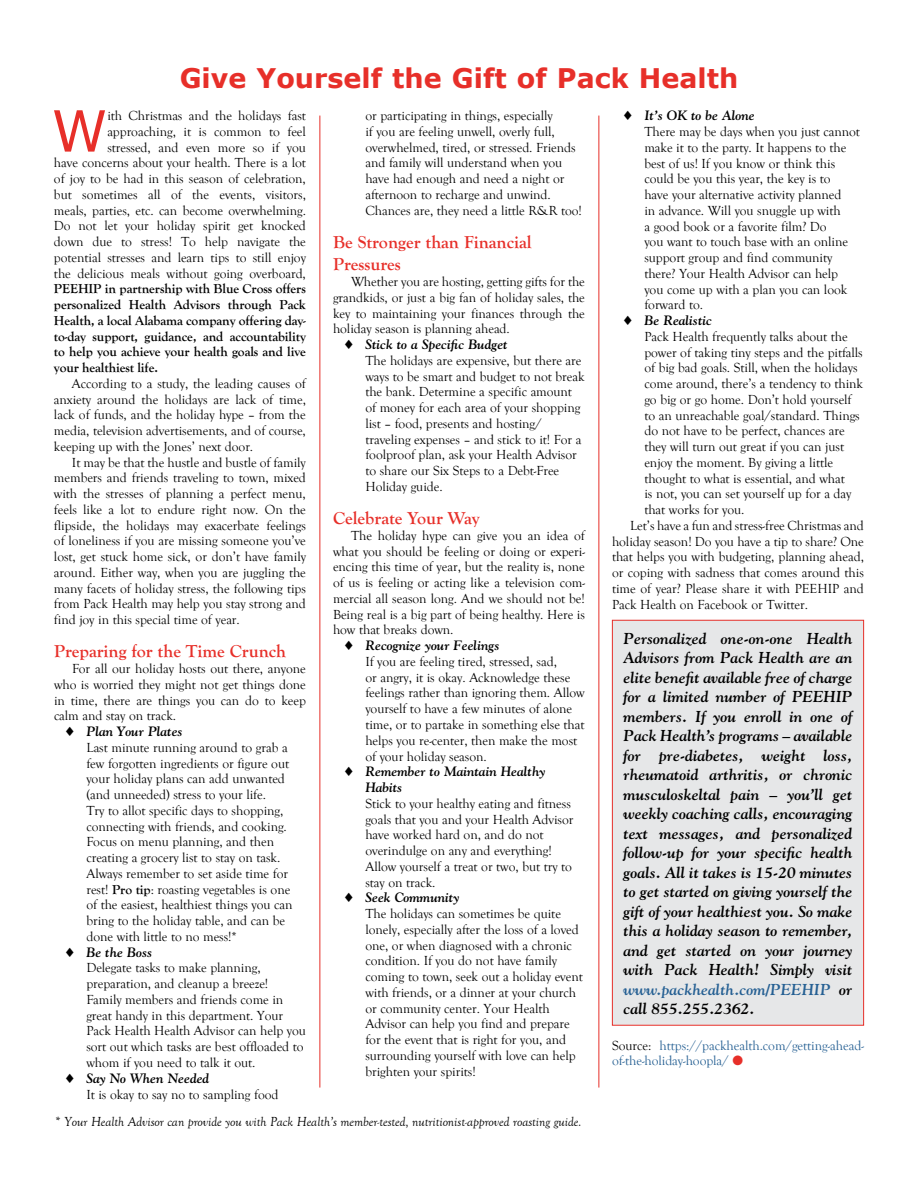
<style>
.page{position:relative;width:918px;height:1188px;background:#fff}
.page>*{position:absolute;margin:0;border:0;box-sizing:border-box;transform-origin:0 0}
.t1{font:56.85px "Verdana";color:#e72f29}
.t2{font:700 27px "Verdana";color:#e72f29}
.t3{font:700 18px/22.5px "Goudy Old Style T";color:#e72f29}
.t4{font:italic 700 15.75px/19.5px "Goudy";color:#000;text-align:justify}
.t5{font:13.5px/15.8px "Goudy Old Style T";letter-spacing:-.005em;color:#000}
.t6{font:700 13.5px/15.8px "Goudy Old Style T";letter-spacing:-.005em;color:#000;text-align:justify}
.t7{font:italic 700 13.5px/15.8px "Goudy";letter-spacing:-.005em;color:#000}
.t8{font:italic 13.5px "Goudy Old Style T";letter-spacing:-.005em;color:#000}
.t9{font:13.5px/15.8px "Goudy Old Style T";letter-spacing:-.005em;color:#266093}
.s1{font-weight:700}
.s2{color:#266093}
.s3{color:#000}
.s4{color:#e72f29}
</style>
<div class="page">
<hr style="left:320px;top:116px;width:1px;height:972px;background:#e72f29">
<hr style="left:598px;top:116px;width:1px;height:972px;background:#e72f29">
<div style="left:612px;top:620px;width:252px;height:405px;background:#e6e7e8"></div>
<div style="left:612px;top:620px;width:252px;height:406px;border:1px solid #e72f29"></div>
<h2 class="t2" style="left:180px;top:59px;width:560px">Give Yourself the Gift of Pack Health</h2>
<h1 class="t1" style="left:51px;top:95px;width:58px">W</h1>
<p class="t5" style="left:54px;top:108px;width:254px;text-align:right">ith Christmas and the holidays fast approaching, it is common to feel<br>stressed, and even more so if you<br>have concerns about your health. There is a lot of joy to be had in this season of celebration, but sometimes all of the events, visitors, meals, parties, etc. can become overwhelming.<br>Do not let your holiday spirit get knocked down due to stress! To help navigate the potential stresses and learn tips to still enjoy the delicious meals without going overboard,</p>
<p class="t6" style="left:54px;top:281px;width:253px">PEEHIP in partnership with Blue Cross offers personalized Health Advisors through Pack Health, a local Alabama company offering day&shy;to-day support, guidance, and accountability to help you achieve your health goals and live your healthiest life.</p>
<p class="t5" style="left:54px;top:376px;width:253px;text-align:justify;text-indent:18px">According to a study, the leading causes of anxiety around the holidays are lack of time, lack of funds, and the holiday hype – from the media, television advertisements, and of course, keeping up with the Jones’ next door.</p>
<p class="t5" style="left:54px;top:455px;width:253px;text-align:justify;text-indent:18px">It may be that the hustle and bustle of family members and friends traveling to town, mixed with the stresses of planning a perfect menu, feels like a lot to endure right now. On the flipside, the holidays may exacerbate feelings of loneliness if you are missing someone you’ve lost, get stuck home sick, or don’t have family around. Either way, when you are juggling the many facets of holiday stress, the following tips from Pack Health may help you stay strong and find joy in this special time of year.</p>
<h3 class="t3" style="left:54px;top:640px;width:233px">Preparing for the Time Crunch</h3>
<p class="t5" style="left:54px;top:661px;width:253px;text-align:justify;text-indent:18px">For all our holiday hosts out there, anyone who is worried they might not get things done in time, there are things you can do to keep calm and stay on track.</p>
<p class="t7" style="left:65px;top:723px;width:120px">♦ Plan Your Plates</p>
<p class="t5" style="left:86px;top:740px;width:208px">Last minute running around to grab a few forgotten ingredients or figure out your holiday plans can add unwanted (and unneeded) stress to your life.<br>Try to allot specific days to shopping, connecting with friends, and cooking.<br>Focus on menu planning, and then creating a grocery list to stay on task.<br>Always remember to set aside time for rest! <span class="s1">Pro tip</span>: roasting vegetables is one of the easiest, healthiest things you can bring to the holiday table, and can be done with little to no mess!*</p>
<p class="t7" style="left:65px;top:944px;width:89px">♦ Be the Boss</p>
<p class="t5" style="left:86px;top:960px;width:221px">Delegate tasks to make planning, preparation, and cleanup a breeze!<br>Family members and friends come in great handy in this department. Your Pack Health Health Advisor can help you sort out which tasks are best offloaded to whom if you need to talk it out.</p>
<p class="t7" style="left:65px;top:1070px;width:146px">♦ Say No When Needed</p>
<p class="t5" style="left:86px;top:1087px;width:194px">It is okay to say no to sampling food</p>
<p class="t5" style="left:365px;top:108px;width:218px">or participating in things, especially<br>if you are feeling unwell, overly full, overwhelmed, tired, or stressed. Friends and family will understand when you have had enough and need a night or afternoon to recharge and unwind.<br>Chances are, they need a little R&amp;R too!</p>
<h3 class="t3" style="left:333px;top:231px;width:200px">Be Stronger than Financial<br>Pressures</h3>
<p class="t5" style="left:333px;top:274px;width:253px;text-align:justify;text-indent:18px">Whether you are hosting, getting gifts for the grandkids, or just a big fan of holiday sales, the key to maintaining your finances through the holiday season is planning ahead.</p>
<p class="t7" style="left:344px;top:336px;width:165px">♦ Stick to a Specific Budget</p>
<p class="t5" style="left:365px;top:353px;width:221px">The holidays are expensive, but there are ways to be smart and budget to not break the bank. Determine a specific amount of money for each area of your shopping list – food, presents and hosting/ traveling expenses – and stick to it! For a foolproof plan, ask your Health Advisor to share our Six Steps to a Debt-Free Holiday guide.</p>
<h3 class="t3" style="left:333px;top:507px;width:148px">Celebrate Your Way</h3>
<p class="t5" style="left:333px;top:528px;width:254px;text-align:justify;text-indent:18px">The holiday hype can give you an idea of what you should be feeling or doing or experi&shy;encing this time of year, but the reality is, none of us is feeling or acting like a television com&shy;mercial all season long. And we should not be!<br>Being real is a big part of being healthy. Here is how that breaks down.</p>
<p class="t7" style="left:344px;top:637px;width:157px">♦ Recognize your Feelings</p>
<p class="t5" style="left:365px;top:654px;width:221px">If you are feeling tired, stressed, sad,<br>or angry, it is okay. Acknowledge these feelings rather than ignoring them. Allow yourself to have a few minutes of alone time, or to partake in something else that helps you re-center, then make the most of your holiday season.</p>
<p class="t7" style="left:365px;top:763px;width:182px;text-indent:-22px">♦ Remember to Maintain Healthy<br>Habits</p>
<p class="t5" style="left:365px;top:796px;width:210px">Stick to your healthy eating and fitness goals that you and your Health Advisor have worked hard on, and do not overindulge on any and everything!<br>Allow yourself a treat or two, but try to stay on track.</p>
<p class="t7" style="left:344px;top:889px;width:117px">♦ Seek Community</p>
<p class="t5" style="left:365px;top:906px;width:219px">The holidays can sometimes be quite lonely, especially after the loss of a loved one, or when diagnosed with a chronic condition. If you do not have family coming to town, seek out a holiday event with friends, or a dinner at your church or community center. Your Health Advisor can help you find and prepare for the event that is right for you, and surrounding yourself with love can help brighten your spirits!</p>
<p class="t8" style="left:54px;top:1114px;width:529px">* Your Health Advisor can provide you with Pack Health’s member-tested, nutritionist-approved roasting guide.</p>
<p class="t7" style="left:623px;top:107px;width:134px">♦ It’s OK to be Alone</p>
<p class="t5" style="left:644px;top:124px;width:217px">There may be days when you just cannot make it to the party. It happens to the best of us! If you know or think this could be you this year, the key is to<br>have your alternative activity planned<br>in advance. Will you snuggle up with<br>a good book or a favorite film? Do<br>you want to touch base with an online support group and find community there? Your Health Advisor can help you come up with a plan you can look forward to.</p>
<p class="t7" style="left:623px;top:312px;width:91px">♦ Be Realistic</p>
<p class="t5" style="left:644px;top:329px;width:205px">Pack Health frequently talks about the</p>
<p class="t5" style="left:644px;top:345px;width:220px">power of taking tiny steps and the pitfalls</p>
<p class="t5" style="left:644px;top:360px;width:215px">of big bad goals. Still, when the holidays</p>
<p class="t5" style="left:644px;top:376px;width:220px">come around, there’s a tendency to think</p>
<p class="t5" style="left:644px;top:392px;width:209px">go big or go home. Don’t hold yourself</p>
<p class="t5" style="left:644px;top:408px;width:217px">to an unreachable goal/standard. Things</p>
<p class="t5" style="left:644px;top:423px;width:202px">do not have to be perfect, chances are</p>
<p class="t5" style="left:644px;top:439px;width:201px">they will turn out great if you can just</p>
<p class="t5" style="left:644px;top:455px;width:190px">enjoy the moment. By giving a little</p>
<p class="t5" style="left:644px;top:471px;width:202px">thought to what is essential, and what</p>
<p class="t5" style="left:644px;top:486px;width:209px">is not, you can set yourself up for a day</p>
<p class="t5" style="left:644px;top:502px;width:102px">that works for you.</p>
<p class="t5" style="left:630px;top:518px;width:235px">Let’s have a fun and stress-free Christmas and</p>
<p class="t5" style="left:612px;top:534px;width:253px">holiday season! Do you have a tip to share? One</p>
<p class="t5" style="left:612px;top:549px;width:253px">that helps you with budgeting, planning ahead,</p>
<p class="t5" style="left:612px;top:565px;width:253px">or coping with sadness that comes around this</p>
<p class="t5" style="left:612px;top:581px;width:253px">time of year? Please share it with PEEHIP and</p>
<p class="t5" style="left:612px;top:597px;width:197px">Pack Health on Facebook or Twitter.</p>
<p class="t4" style="left:624px;top:628px;width:230px">Personalized one-on-one Health Advisors from Pack Health are an elite benefit available free of charge for a limited number of PEEHIP members. If you enroll in one of Pack Health’s programs – available for pre-diabetes, weight loss, rheumatoid arthritis, or chronic musculoskeltal pain – you’ll get weekly coaching calls, encouraging text messages, and personalized follow-up for your specific health goals. All it takes is 15-20 minutes to get started on giving yourself the gift of your healthiest you. So make this a holiday season to remember, and get started on your journey with Pack Health! Simply visit <span class="s2">www.packhealth.com/PEEHIP</span> or call 855.255.2362.</p>
<p class="t9" style="left:612px;top:1038px;width:253px"><span class="s3">Source:</span> https://packhealth.com/getting-ahead&shy;of-the-holiday-hoopla/ <span class="s4">●</span></p>
</div>
